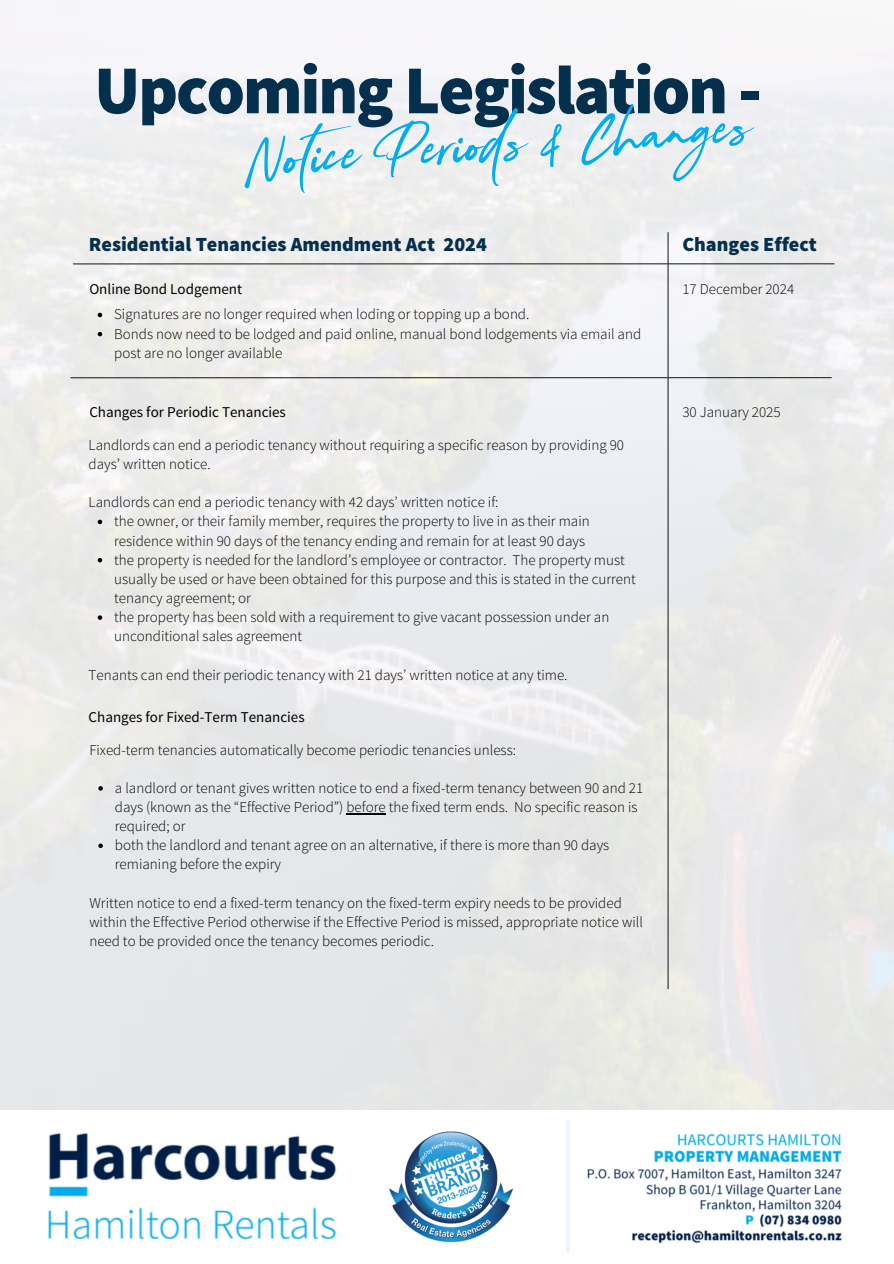
<style>
.page{position:relative;width:894px;height:1264px;background:#fff}
.page>*{position:absolute;margin:0;border:0;box-sizing:border-box;transform-origin:0 0}
.t1{font:900 68.55px "Source Sans Pro";letter-spacing:-.03em;color:#04304d}
.t2{font:60.3px "Harcourts Script";color:#00adef}
.t3{font:900 20.1px "Source Sans Pro";color:#04304d}
.t4{font:300 15px/19.2px "Source Sans Pro";color:#000}
.t5{font:15px "Source Sans Pro";color:#000}
</style>
<div class="page">
<img style="left:0;top:0;width:893px;height:1110px">
<img style="left:48px;top:1120px;width:794px;height:132px">
<hr style="left:73px;top:263px;width:761px;height:1px;background:#2b2c30">
<hr style="left:70px;top:377px;width:761px;height:1px;background:#2b2c30">
<svg style="left:98px;top:519px;width:4px;height:5px"></svg>
<svg style="left:98px;top:558px;width:4px;height:4px"></svg>
<svg style="left:98px;top:615px;width:4px;height:5px"></svg>
<hr style="left:667px;top:232px;width:1px;height:757px;background:#2b2c30">
<svg style="left:98px;top:313px;width:4px;height:4px"></svg>
<svg style="left:98px;top:332px;width:4px;height:4px"></svg>
<svg style="left:98px;top:786px;width:5px;height:4px"></svg>
<hr style="left:346px;top:813px;width:40px;height:1px;background:#000">
<svg style="left:98px;top:843px;width:5px;height:5px"></svg>
<p class="t1" style="left:94px;top:46px;width:669px">Upcoming Legislation -</p>
<p class="t2" style="left:240px;top:124px;width:511px;rotate:-4deg">Notice Periods &amp; Changes</p>
<p class="t3" style="left:89px;top:231px;width:399px">Residential Tenancies Amendment Act 2024</p>
<p class="t5" style="left:89px;top:279px;width:154px">Online Bond Lodgement</p>
<p class="t4" style="left:114px;top:304px;width:416px">Signatures are no longer required when loding or topping up a bond.</p>
<p class="t4" style="left:114px;top:324px;width:528px">Bonds now need to be lodged and paid online, manual bond lodgements via email and post are no longer available</p>
<h1 class="t5" style="left:89px;top:402px;width:198px">Changes for Periodic Tenancies</h1>
<h2 class="t4" style="left:89px;top:435px;width:536px">Landlords can end a periodic tenancy without requiring a specific reason by providing 90 days’ written notice.</h2>
<h3 class="t4" style="left:89px;top:492px;width:411px">Landlords can end a periodic tenancy with 42 days’ written notice if:</h3>
<p class="t4" style="left:114px;top:511px;width:477px">the owner, or their family member, requires the property to live in as their main residence within 90 days of the tenancy ending and remain for at least 90 days</p>
<h3 class="t4" style="left:114px;top:550px;width:523px">the property is needed for the landlord’s employee or contractor. The property must usually be used or have been obtained for this purpose and this is stated in the current tenancy agreement; or</h3>
<p class="t4" style="left:114px;top:607px;width:496px">the property has been sold with a requirement to give vacant possession under an unconditional sales agreement</p>
<p class="t4" style="left:89px;top:664px;width:480px">Tenants can end their periodic tenancy with 21 days’ written notice at any time.</p>
<p class="t5" style="left:89px;top:706px;width:217px">Changes for Fixed-Term Tenancies</p>
<p class="t4" style="left:89px;top:739px;width:428px">Fixed-term tenancies automatically become periodic tenancies unless:</p>
<p class="t4" style="left:115px;top:778px;width:529px">a landlord or tenant gives written notice to end a fixed-term tenancy between 90 and 21 days (known as the “Effective Period”) before the fixed term ends. No specific reason is required; or</p>
<p class="t4" style="left:115px;top:835px;width:496px">both the landlord and tenant agree on an alternative, if there is more than 90 days remianing before the expiry</p>
<p class="t4" style="left:89px;top:892px;width:555px">Written notice to end a fixed-term tenancy on the fixed-term expiry needs to be provided within the Effective Period otherwise if the Effective Period is missed, appropriate notice will need to be provided once the tenancy becomes periodic.</p>
<p class="t3" style="left:682px;top:231px;width:136px">Changes Effect</p>
<p class="t4" style="left:682px;top:279px;width:113px">17 December 2024</p>
<p class="t4" style="left:682px;top:402px;width:100px">30 January 2025</p>
</div>
